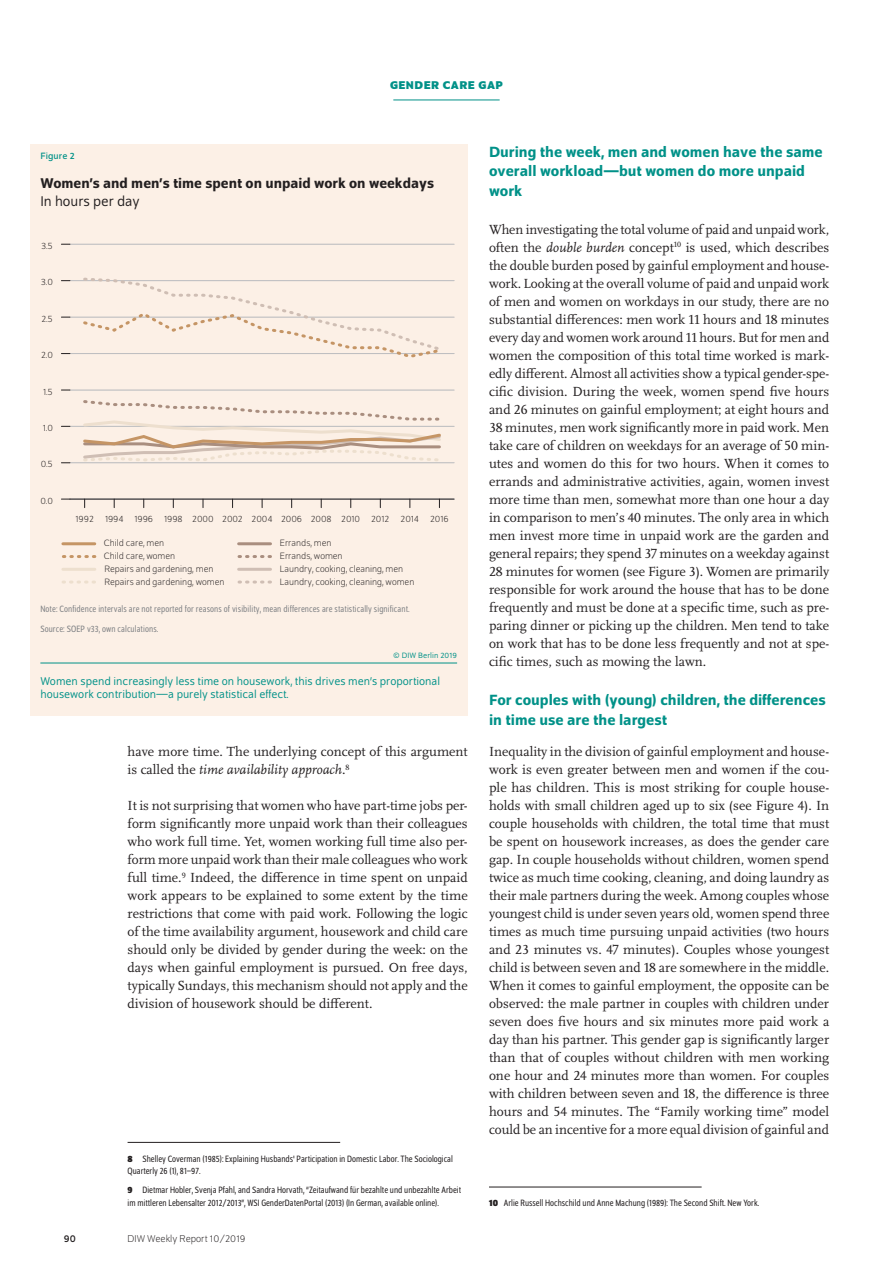
<style>
.page{position:relative;width:893px;height:1263px;background:#fff}
.page>*{position:absolute;margin:0;border:0;box-sizing:border-box;transform-origin:0 0}
.t1{font:500 15.75px/19.5px "Schumpeter";color:#009188}
.t2{font:500 15px "Schumpeter";color:#231f20}
.t3{font:15px "Schumpeter Blond";color:#231f20}
.t4{font:13.8px/18px "Scala Pro";color:#231f20;text-align:justify}
.t5{font:12px/13.5px "Schumpeter Blond";color:#009188}
.t6{font:700 12px "Schumpeter";color:#009188}
.t7{font:300 10.5px "Schumpeter";color:#231f20}
.t8{font:10.5px "Schumpeter";color:#231f20}
.t9{font:semi-condensed 9.75px/12.8px "Schumpeter Blond";color:#231f20}
.t10{font:300 9.75px/12.9px "Schumpeter";color:#231f20}
.t11{font:semi-condensed 9.75px/20.5px "Schumpeter Blond";letter-spacing:.01em;color:#808285}
.t12{font:9.75px "Schumpeter";letter-spacing:.01em;color:#009188}
.t13{font:8.25px "Schumpeter Blond";letter-spacing:.01em;color:#009188}
.s1{font-style:italic}
.s2{font-family:"Schumpeter";font-weight:700}
</style>
<div class="page">
<hr style="left:393px;top:100px;width:107px;height:1px;background:#009188">
<hr style="left:128px;top:1142px;width:212px;height:1px;background:#231f20">
<hr style="left:489px;top:1186px;width:213px;height:1px;background:#231f20">
<div style="left:30px;top:144px;width:438px;height:571px;background:#fcf0e6"></div>
<hr style="left:70px;top:462px;width:384px;height:1px;background:#bcbdc0">
<hr style="left:70px;top:426px;width:384px;height:1px;background:#bcbdc0">
<hr style="left:70px;top:390px;width:384px;height:1px;background:#bcbdc0">
<hr style="left:70px;top:353px;width:384px;height:1px;background:#bcbdc0">
<hr style="left:70px;top:317px;width:384px;height:1px;background:#bcbdc0">
<hr style="left:70px;top:280px;width:384px;height:1px;background:#bcbdc0">
<hr style="left:70px;top:244px;width:384px;height:1px;background:#bcbdc0">
<hr style="left:70px;top:499px;width:384px;height:1px;background:#231f20">
<svg style="left:81px;top:277px;width:362px;height:81px"></svg>
<svg style="left:81px;top:400px;width:362px;height:63px"></svg>
<hr style="left:63px;top:542px;width:32px;height:3px;background:#c59565">
<svg style="left:62px;top:555px;width:33px;height:3px"></svg>
<hr style="left:239px;top:542px;width:31px;height:3px;background:#a98e7f">
<svg style="left:237px;top:555px;width:33px;height:3px"></svg>
<hr style="left:239px;top:568px;width:31px;height:3px;background:#cfbeb4">
<svg style="left:237px;top:580px;width:33px;height:3px"></svg>
<hr style="left:63px;top:568px;width:32px;height:3px;background:#eddfce">
<svg style="left:62px;top:580px;width:33px;height:3px"></svg>
<hr style="left:40px;top:663px;width:417px;height:1px;background:#009188">
<p class="t6" style="left:390px;top:79px;width:18px">GENDER</p>
<p class="t6" style="left:443px;top:79px;width:17px">CARE</p>
<p class="t6" style="left:479px;top:79px;width:18px">GAP</p>
<p class="t12" style="left:40px;top:151px;width:36px">Figure 2</p>
<p class="t2" style="left:40px;top:175px;width:395px">Women’s and men’s time spent on unpaid work on weekdays</p>
<p class="t3" style="left:40px;top:194px;width:101px">In hours per day</p>
<p class="t10" style="left:41px;top:240px;width:13px">3.5</p>
<p class="t10" style="left:41px;top:276px;width:14px">3.0</p>
<p class="t10" style="left:41px;top:312px;width:13px">2.5</p>
<p class="t10" style="left:41px;top:349px;width:13px">2.0</p>
<p class="t10" style="left:43px;top:385px;width:11px">1.5</p>
<p class="t10" style="left:43px;top:422px;width:12px">1.0</p>
<p class="t10" style="left:41px;top:458px;width:14px">0.5</p>
<p class="t10" style="left:40px;top:494px;width:14px">0.0</p>
<p class="t10" style="left:76px;top:512px;width:374px">1992 1994 1996 1998 2000 2002 2004 2006 2008 2010 2012 2014 2016</p>
<p class="t10" style="left:280px;top:550px;width:64px">Errands, women</p>
<p class="t10" style="left:104px;top:562px;width:111px">Repairs and gardening, men</p>
<p class="t10" style="left:280px;top:563px;width:125px">Laundry, cooking, cleaning, men</p>
<p class="t10" style="left:104px;top:575px;width:122px">Repairs and gardening, women</p>
<p class="t10" style="left:104px;top:537px;width:73px">Child care, men<br>Child care, women</p>
<p class="t10" style="left:280px;top:537px;width:53px">Errands, men</p>
<p class="t10" style="left:280px;top:575px;width:136px">Laundry, cooking, cleaning, women</p>
<p class="t11" style="left:40px;top:598px;width:371px">Note: Confidence intervals are not reported for reasons of visibility, mean differences are statistically significant.<br>Source: SOEP v33, own calculations.</p>
<p class="t13" style="left:393px;top:652px;width:66px">© DIW Berlin 2019</p>
<p class="t5" style="left:40px;top:674px;width:401px">Women spend increasingly less time on housework, this drives men’s proportional housework contribution—a purely statistical effect.</p>
<p class="t4" style="left:128px;top:742px;width:342px">have more time. The underlying concept of this argument is called the <span class="s1">time availability approach</span>.<sup>8</sup></p>
<p class="t4" style="left:128px;top:796px;width:342px">It is not surprising that women who have part-time jobs per&shy;form significantly more unpaid work than their colleagues who work full time. Yet, women working full time also per&shy;form more unpaid work than their male colleagues who work full time.<sup>9</sup> Indeed, the difference in time spent on unpaid work appears to be explained to some extent by the time restrictions that come with paid work. Following the logic of the time availability argument, housework and child care should only be divided by gender during the week: on the days when gainful employment is pursued. On free days, typically Sundays, this mechanism should not apply and the division of housework should be different.</p>
<p class="t9" style="left:128px;top:1152px;width:327px"><span class="s2">8</span> Shelley Coverman (1985): Explaining Husbands' Participation in Domestic Labor. The Sociological<br>Quarterly 26 (1), 81–97.</p>
<p class="t9" style="left:128px;top:1184px;width:335px"><span class="s2">9</span> Dietmar Hobler, Svenja Pfahl, and Sandra Horvath, “Zeitaufwand für bezahlte und unbezahlte Arbeit im mittleren Lebensalter 2012/2013”, WSI GenderDatenPortal (2013) (In German, available online).</p>
<p class="t8" style="left:64px;top:1233px;width:14px">90</p>
<p class="t7" style="left:128px;top:1234px;width:120px">DIW Weekly Report 10/2019</p>
<p class="t1" style="left:489px;top:142px;width:335px">During the week, men and women have the same overall workload—but women do more unpaid work</p>
<p class="t4" style="left:489px;top:220px;width:342px">When investigating the total volume of paid and unpaid work, often the <span class="s1">double burden</span> concept<sup>10</sup> is used, which describes the double burden posed by gainful employment and house&shy;work. Looking at the overall volume of paid and unpaid work of men and women on workdays in our study, there are no substantial differences: men work 11 hours and 18 minutes every day and women work around 11 hours. But for men and women the composition of this total time worked is mark&shy;edly different. Almost all activities show a typical gender-spe&shy;cific division. During the week, women spend five hours and 26 minutes on gainful employment; at eight hours and 38 minutes, men work significantly more in paid work. Men take care of children on weekdays for an average of 50 min&shy;utes and women do this for two hours. When it comes to errands and administrative activities, again, women invest more time than men, somewhat more than one hour a day in comparison to men’s 40 minutes. The only area in which men invest more time in unpaid work are the garden and general repairs; they spend 37 minutes on a weekday against 28 minutes for women (see Figure 3). Women are primarily responsible for work around the house that has to be done frequently and must be done at a specific time, such as pre&shy;paring dinner or picking up the children. Men tend to take on work that has to be done less frequently and not at spe&shy;cific times, such as mowing the lawn.</p>
<p class="t1" style="left:489px;top:690px;width:338px">For couples with (young) children, the differences in time use are the largest</p>
<p class="t4" style="left:489px;top:742px;width:342px">Inequality in the division of gainful employment and house&shy;work is even greater between men and women if the cou&shy;ple has children. This is most striking for couple house&shy;holds with small children aged up to six (see Figure 4). In couple households with children, the total time that must be spent on housework increases, as does the gender care gap. In couple households without children, women spend twice as much time cooking, cleaning, and doing laundry as their male partners during the week. Among couples whose youngest child is under seven years old, women spend three times as much time pursuing unpaid activities (two hours and 23 minutes vs. 47 minutes). Couples whose youngest child is between seven and 18 are somewhere in the middle.<br>When it comes to gainful employment, the opposite can be observed: the male partner in couples with children under seven does five hours and six minutes more paid work a day than his partner. This gender gap is significantly larger than that of couples without children with men working one hour and 24 minutes more than women. For couples with children between seven and 18, the difference is three hours and 54 minutes. The “Family working time” model could be an incentive for a more equal division of gainful and</p>
<p class="t9" style="left:489px;top:1197px;width:272px"><span class="s2">10</span> Arlie Russell Hochschild und Anne Machung (1989): The Second Shift. New York.</p>
</div>
